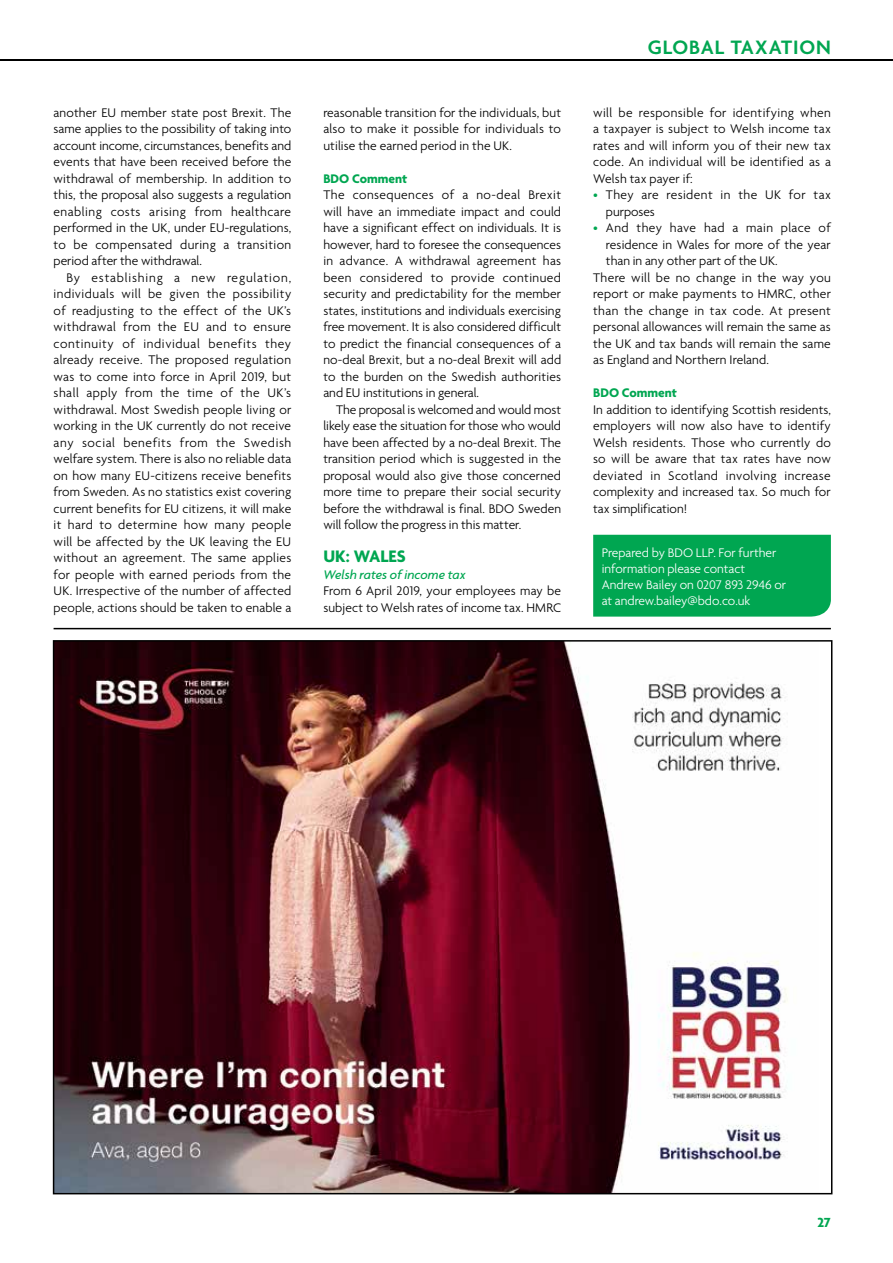
<style>
.page{position:relative;width:893px;height:1263px;background:#fff}
.page>*{position:absolute;margin:0;border:0;box-sizing:border-box;transform-origin:0 0}
.t1{font:600 21px "Agenda";letter-spacing:.04em;color:#00a651}
.t2{font:700 18px "Agenda";color:#00a651}
.t3{font:700 14.25px "Agenda";color:#00a651}
.t4{font:300 13.5px/16.5px "Agenda";letter-spacing:.01em;color:#000;text-align:justify}
.t5{font:300 13.5px/16.2px "Agenda";color:#fff}
.t6{font:300 13.5px/16.5px "Agenda";letter-spacing:.03em;color:#000}
.t7{font:italic 500 13.5px "Agenda";color:#00a651}
.t8{font:700 13.5px "Agenda";color:#00a651}
.s1{color:#00a651}
</style>
<div class="page">
<hr style="left:0;top:60px;width:893px;height:1px;background:#000">
<div style="left:593px;top:535px;width:238px;height:82px;background:#00a651"></div>
<hr style="left:54px;top:628px;width:777px;height:1px;background:#000">
<img style="left:56px;top:643px;width:732px;height:548px">
<p class="t4" style="left:54px;top:104px;width:239px">another EU member state post Brexit. The same applies to the possibility of taking into account income, circumstances, benefits and events that have been received before the withdrawal of membership. In addition to this, the proposal also suggests a regulation enabling costs arising from healthcare performed in the UK, under EU-regulations, to be compensated during a transition period after the withdrawal.</p>
<p class="t4" style="left:54px;top:269px;width:239px;text-indent:13px">By establishing a new regulation, individuals will be given the possibility of readjusting to the effect of the UK’s withdrawal from the EU and to ensure continuity of individual benefits they already receive. The proposed regulation was to come into force in April 2019, but shall apply from the time of the UK’s withdrawal. Most Swedish people living or working in the UK currently do not receive any social benefits from the Swedish welfare system. There is also no reliable data on how many EU-citizens receive benefits from Sweden. As no statistics exist covering current benefits for EU citizens, it will make it hard to determine how many people will be affected by the UK leaving the EU without an agreement. The same applies for people with earned periods from the UK. Irrespective of the number of affected people, actions should be taken to enable a</p>
<p class="t4" style="left:323px;top:104px;width:239px">reasonable transition for the individuals, but also to make it possible for individuals to utilise the earned period in the UK.</p>
<p class="t8" style="left:323px;top:170px;width:85px">BDO Comment</p>
<p class="t4" style="left:323px;top:186px;width:239px">The consequences of a no-deal Brexit will have an immediate impact and could have a significant effect on individuals. It is however, hard to foresee the consequences in advance. A withdrawal agreement has been considered to provide continued security and predictability for the member states, institutions and individuals exercising free movement. It is also considered difficult to predict the financial consequences of a no-deal Brexit, but a no-deal Brexit will add to the burden on the Swedish authorities and EU institutions in general.</p>
<p class="t4" style="left:323px;top:401px;width:239px;text-indent:13px">The proposal is welcomed and would most likely ease the situation for those who would have been affected by a no-deal Brexit. The transition period which is suggested in the proposal would also give those concerned more time to prepare their social security before the withdrawal is final. BDO Sweden will follow the progress in this matter.</p>
<h2 class="t2" style="left:323px;top:545px;width:84px">UK: WALES</h2>
<p class="t7" style="left:323px;top:566px;width:144px">Welsh rates of income tax</p>
<p class="t4" style="left:323px;top:582px;width:239px">From 6 April 2019, your employees may be subject to Welsh rates of income tax. HMRC</p>
<h1 class="t1" style="left:648px;top:34px;width:185px">GLOBAL TAXATION</h1>
<p class="t4" style="left:593px;top:104px;width:239px">will be responsible for identifying when a taxpayer is subject to Welsh income tax rates and will inform you of their new tax code. An individual will be identified as a Welsh tax payer if:</p>
<p class="t6" style="left:606px;top:186px;width:226px;text-indent:-13px"><span class="s1">•</span> They are resident in the UK for tax purposes</p>
<p class="t6" style="left:593px;top:219px;width:239px"><span class="s1">•</span> And they have had a main place of</p>
<p class="t4" style="left:606px;top:236px;width:226px">residence in Wales for more of the year</p>
<p class="t4" style="left:606px;top:252px;width:173px">than in any other part of the UK.</p>
<p class="t4" style="left:593px;top:269px;width:239px">There will be no change in the way you</p>
<p class="t4" style="left:593px;top:285px;width:239px">report or make payments to HMRC, other</p>
<p class="t4" style="left:593px;top:302px;width:239px">than the change in tax code. At present</p>
<p class="t4" style="left:593px;top:318px;width:239px">personal allowances will remain the same as</p>
<p class="t4" style="left:593px;top:335px;width:239px">the UK and tax bands will remain the same</p>
<p class="t4" style="left:593px;top:351px;width:177px">as England and Northern Ireland.</p>
<p class="t8" style="left:593px;top:384px;width:85px">BDO Comment</p>
<p class="t4" style="left:593px;top:401px;width:239px">In addition to identifying Scottish residents, employers will now also have to identify Welsh residents. Those who currently do so will be aware that tax rates have now deviated in Scotland involving increase complexity and increased tax. So much for tax simplification!</p>
<p class="t5" style="left:602px;top:544px;width:186px">Prepared by BDO LLP. For further information please contact<br>Andrew Bailey on 0207 893 2946 or at andrew.bailey@bdo.co.uk</p>
<p class="t3" style="left:818px;top:1214px;width:15px">27</p>
</div>
